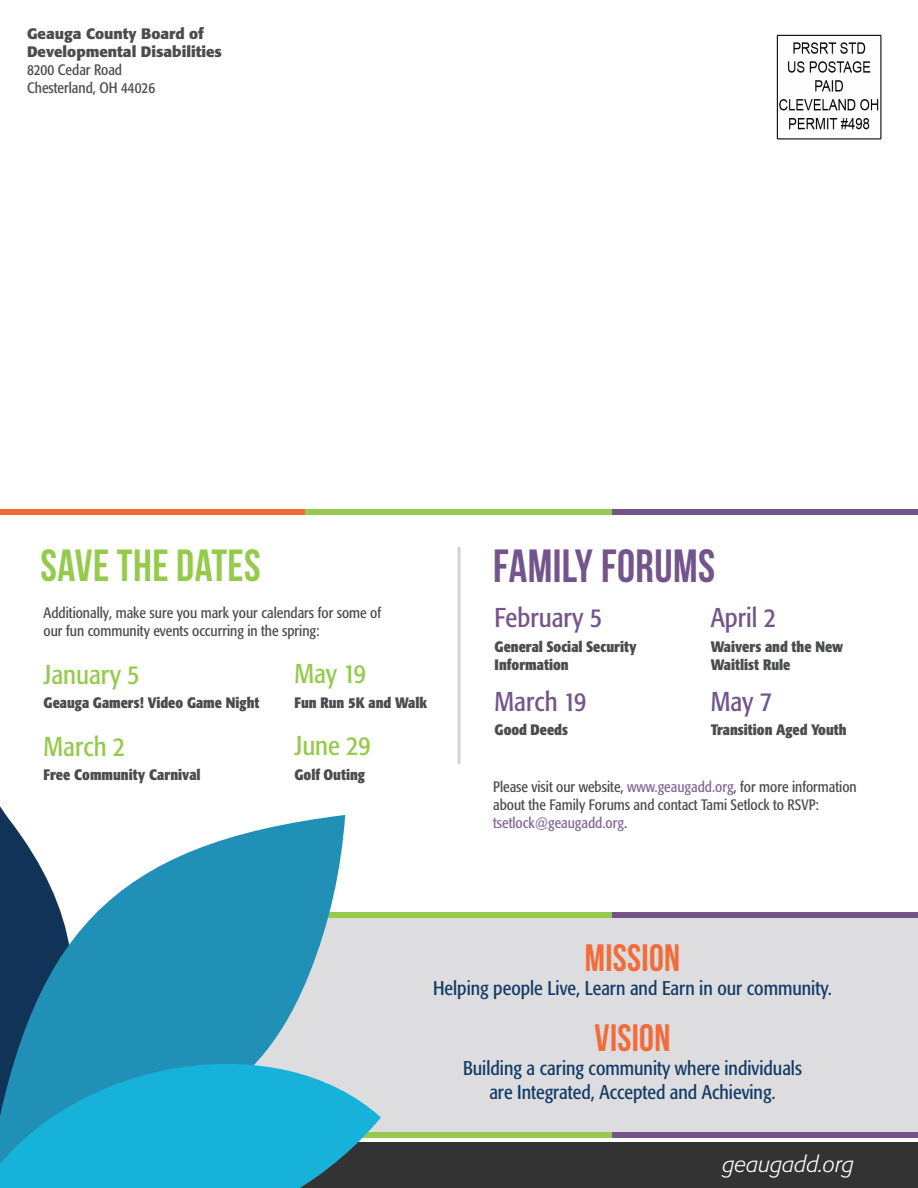
<style>
.page{position:relative;width:918px;height:1188px;background:#fff}
.page>*{position:absolute;margin:0;border:0;box-sizing:border-box;transform-origin:0 0}
.t1{font:700 46.5px "Bebas Neue";letter-spacing:.01em;color:#74558b}
.t2{font:700 45px "Bebas Neue";letter-spacing:.01em;color:#95ca4d}
.t3{font:700 38.1px "Bebas Neue";letter-spacing:.01em;color:#f26c3b}
.t4{font:condensed 27px "Formata";color:#74558b}
.t5{font:condensed 27px "Formata";color:#95ca4d}
.t6{font:italic 300 22.2px "Formata";color:#fff}
.t7{font:condensed 19.65px/23.5px "Formata";color:#123c68;text-align:center}
.Copy{font:condensed 15px/18px "Formata";color:#4b4c4d}
.t8{font:700 condensed 15px/18px "Formata";color:#4b4c4d}
.Copy-2{font:700 15px "Formata";color:#4b4c4d}
.s1{color:#836896}
</style>
<div class="page">
<div style="left:0;top:1143px;width:918px;height:45px;background:#333"></div>
<img style="left:776px;top:34px;width:106px;height:106px">
<div style="left:0;top:510px;width:306px;height:5px;background:#f26c3b"></div>
<div style="left:306px;top:510px;width:306px;height:5px;background:#95ca4d"></div>
<div style="left:612px;top:510px;width:306px;height:5px;background:#74558b"></div>
<div style="left:345px;top:918px;width:573px;height:214px;background:#dddddf"></div>
<div style="left:306px;top:913px;width:306px;height:5px;background:#95ca4d"></div>
<div style="left:612px;top:913px;width:306px;height:5px;background:#74558b"></div>
<div style="left:306px;top:1132px;width:306px;height:6px;background:#95ca4d"></div>
<div style="left:612px;top:1132px;width:306px;height:6px;background:#74558b"></div>
<svg style="left:0;top:815px;width:345px;height:210px;fill:#2190b7"></svg>
<svg style="left:0;top:1025px;width:381px;height:163px;fill:#16b2d9"></svg>
<hr style="left:458px;top:547px;width:2px;height:217px;background:#d1d2d4">
<p class="Copy-2" style="left:27px;top:24px;width:178px">Geauga County Board of</p>
<p class="Copy-2" style="left:27px;top:42px;width:197px">Developmental Disabilities</p>
<p class="Copy" style="left:27px;top:61px;width:97px">8200 Cedar Road</p>
<p class="Copy" style="left:27px;top:79px;width:130px">Chesterland, OH 44026</p>
<p class="t2" style="left:41px;top:541px;width:222px">SAVE THE DATES</p>
<p class="Copy" style="left:44px;top:604px;width:339px">Additionally, make sure you mark your calendars for some of our fun community events occurring in the spring:</p>
<p class="t5" style="left:44px;top:658px;width:97px">January 5</p>
<p class="t8" style="left:44px;top:694px;width:217px">Geauga Gamers! Video Game Night</p>
<p class="t5" style="left:44px;top:730px;width:83px">March 2</p>
<p class="t8" style="left:44px;top:766px;width:159px">Free Community Carnival</p>
<p class="t5" style="left:294px;top:658px;width:73px">May 19</p>
<p class="t8" style="left:294px;top:694px;width:134px">Fun Run 5K and Walk</p>
<p class="t5" style="left:294px;top:730px;width:78px">June 29</p>
<p class="t8" style="left:294px;top:766px;width:72px">Golf Outing</p>
<p class="t1" style="left:493px;top:540px;width:224px">FAMILY FORUMS</p>
<p class="t4" style="left:495px;top:602px;width:109px">February 5</p>
<p class="t8" style="left:495px;top:638px;width:144px">General Social Security<br>Information</p>
<p class="t4" style="left:495px;top:685px;width:93px">March 19</p>
<p class="t8" style="left:495px;top:721px;width:75px">Good Deeds</p>
<p class="t4" style="left:711px;top:602px;width:67px">April 2</p>
<p class="t8" style="left:711px;top:638px;width:134px">Waivers and the New<br>Waitlist Rule</p>
<p class="t4" style="left:711px;top:685px;width:63px">May 7</p>
<p class="t8" style="left:711px;top:721px;width:137px">Transition Aged Youth</p>
<p class="Copy" style="left:493px;top:777px;width:365px">Please visit our website, <span class="s1">www.geaugadd.org</span>, for more information about the Family Forums and contact Tami Setlock to RSVP: <span class="s1">tsetlock@geaugadd.org</span>.</p>
<p class="t3" style="left:585px;top:937px;width:97px">MISSION</p>
<p class="t7" style="left:433px;top:976px;width:400px">Helping people Live, Learn and Earn in our community.</p>
<p class="t3" style="left:595px;top:1017px;width:77px">VISION</p>
<p class="t7" style="left:463px;top:1056px;width:340px">Building a caring community where individuals are Integrated, Accepted and Achieving.</p>
<h3 class="t6" style="left:723px;top:1151px;width:133px">geaugadd.org</h3>
</div>
